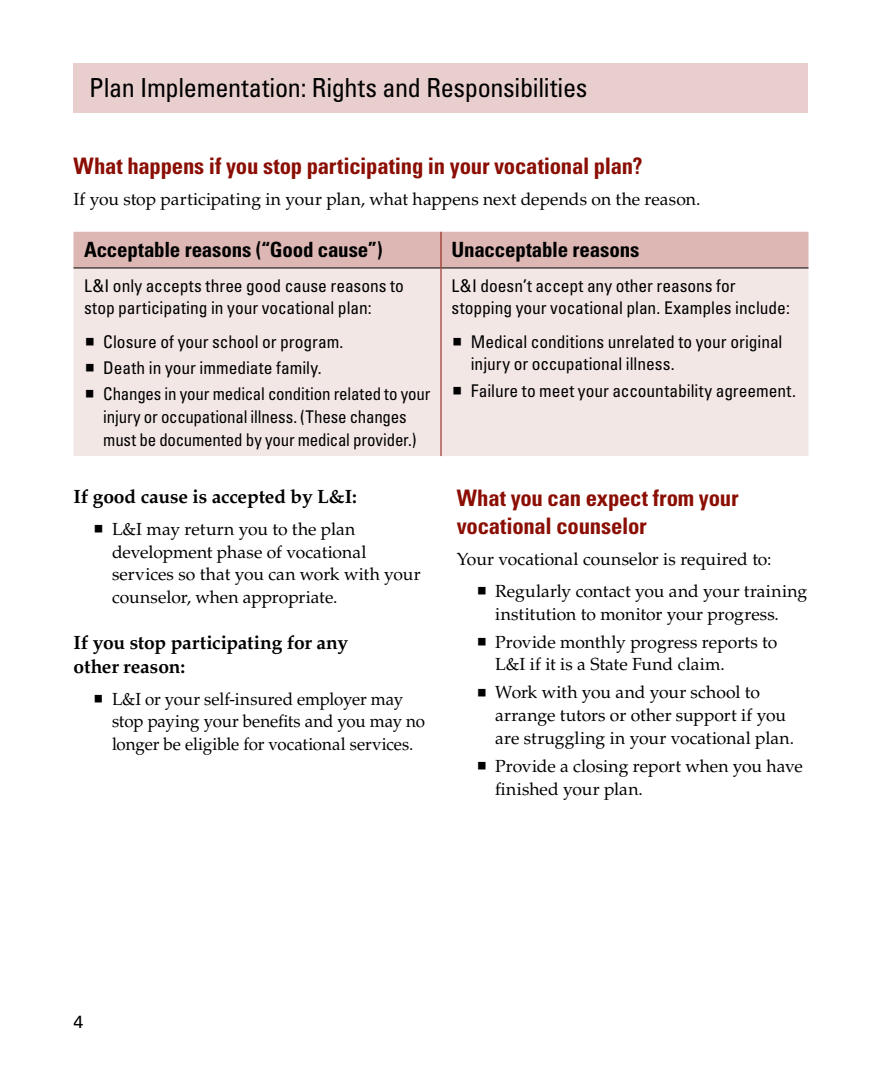
<style>
.page{position:relative;width:882px;height:1071px;background:#fff}
.page>*{position:absolute;margin:0;border:0;box-sizing:border-box;transform-origin:0 0}
.t1{font:condensed 26.25px "Univers LT Std";letter-spacing:-.01em;color:#000}
.Subhead_Level_1{font:700 condensed 22.75px/28px "Univers LT Std";letter-spacing:-.01em;color:#8b0e04}
.Table_Header{font:700 condensed 21px "Univers LT Std";letter-spacing:-.01em;color:#000}
.Subhead_Level_2_-_no{font:700 19.25px/24.5px "Palatino LT Std";letter-spacing:-.01em;color:#000}
.Body_-_10{font:17.5px/22.8px "Palatino LT Std";color:#000}
.Table_Body_-_10{font:condensed 17.5px/22.8px "Univers LT Std";letter-spacing:-.005em;color:#000}
.t2{font:17.5px "Univers LT Std";color:#000}
</style>
<div class="page">
<div style="left:74px;top:63px;width:734px;height:50px;background:#e8cfcd"></div>
<div style="left:74px;top:232px;width:734px;height:36px;background:#dcb7b4"></div>
<div style="left:74px;top:269px;width:734px;height:187px;background:#f3e7e6"></div>
<hr style="left:74px;top:268px;width:367px;height:1px;background:#000">
<hr style="left:441px;top:268px;width:367px;height:1px;background:#000">
<hr style="left:441px;top:268px;width:1px;height:188px;background:#8b0e04">
<hr style="left:441px;top:232px;width:1px;height:36px;background:#8b0e04">
<svg style="left:86px;top:338px;width:7px;height:7px"></svg>
<svg style="left:86px;top:364px;width:7px;height:8px"></svg>
<svg style="left:86px;top:390px;width:7px;height:8px"></svg>
<svg style="left:454px;top:338px;width:7px;height:7px"></svg>
<svg style="left:454px;top:387px;width:7px;height:7px"></svg>
<h1 class="t1" style="left:89px;top:71px;width:500px">Plan Implementation: Rights and Responsibilities</h1>
<h3 class="Subhead_Level_1" style="left:74px;top:152px;width:571px">What happens if you stop participating in your vocational plan?</h3>
<p class="Body_-_10" style="left:74px;top:188px;width:628px">If you stop participating in your plan, what happens next depends on the reason.</p>
<h4 class="Table_Header" style="left:84px;top:237px;width:300px">Acceptable reasons (“Good cause”)</h4>
<h4 class="Table_Header" style="left:452px;top:237px;width:189px">Unacceptable reasons</h4>
<p class="Table_Body_-_10" style="left:84px;top:274px;width:321px">L&amp;I only accepts three good cause reasons to stop participating in your vocational plan:</p>
<p class="Table_Body_-_10" style="left:103px;top:330px;width:242px">Closure of your school or program.</p>
<p class="Table_Body_-_10" style="left:103px;top:356px;width:220px">Death in your immediate family.</p>
<p class="Table_Body_-_10" style="left:103px;top:382px;width:329px">Changes in your medical condition related to your injury or occupational illness. (These changes must be documented by your medical provider.)</p>
<p class="Table_Body_-_10" style="left:452px;top:274px;width:340px">L&amp;I doesn’t accept any other reasons for stopping your vocational plan. Examples include:</p>
<p class="Table_Body_-_10" style="left:471px;top:330px;width:313px">Medical conditions unrelated to your original injury or occupational illness.</p>
<p class="Table_Body_-_10" style="left:471px;top:379px;width:327px">Failure to meet your accountability agreement.</p>
<h4 class="Subhead_Level_2_-_no" style="left:74px;top:485px;width:285px">If good cause is accepted by L&amp;I:</h4>
<p class="Body_-_10" style="left:112px;top:518px;width:310px">L&amp;I may return you to the plan development phase of vocational services so that you can work with your counselor, when appropriate.</p>
<h4 class="Subhead_Level_2_-_no" style="left:74px;top:630px;width:276px">If you stop participating for any other reason:</h4>
<p class="Body_-_10" style="left:112px;top:688px;width:315px">L&amp;I or your self-insured employer may stop paying your benefits and you may no longer be eligible for vocational services.</p>
<h3 class="Subhead_Level_1" style="left:457px;top:484px;width:283px">What you can expect from your vocational counselor</h3>
<p class="Body_-_10" style="left:457px;top:548px;width:316px">Your vocational counselor is required to:</p>
<p class="Body_-_10" style="left:495px;top:580px;width:314px">Regularly contact you and your training institution to monitor your progress.</p>
<p class="Body_-_10" style="left:495px;top:631px;width:284px">Provide monthly progress reports to<br>L&amp;I if it is a State Fund claim.</p>
<p class="Body_-_10" style="left:495px;top:681px;width:300px">Work with you and your school to arrange tutors or other support if you are struggling in your vocational plan.</p>
<p class="Body_-_10" style="left:495px;top:755px;width:309px">Provide a closing report when you have finished your plan.</p>
<p class="t2" style="left:74px;top:1011px;width:11px">4</p>
</div>
